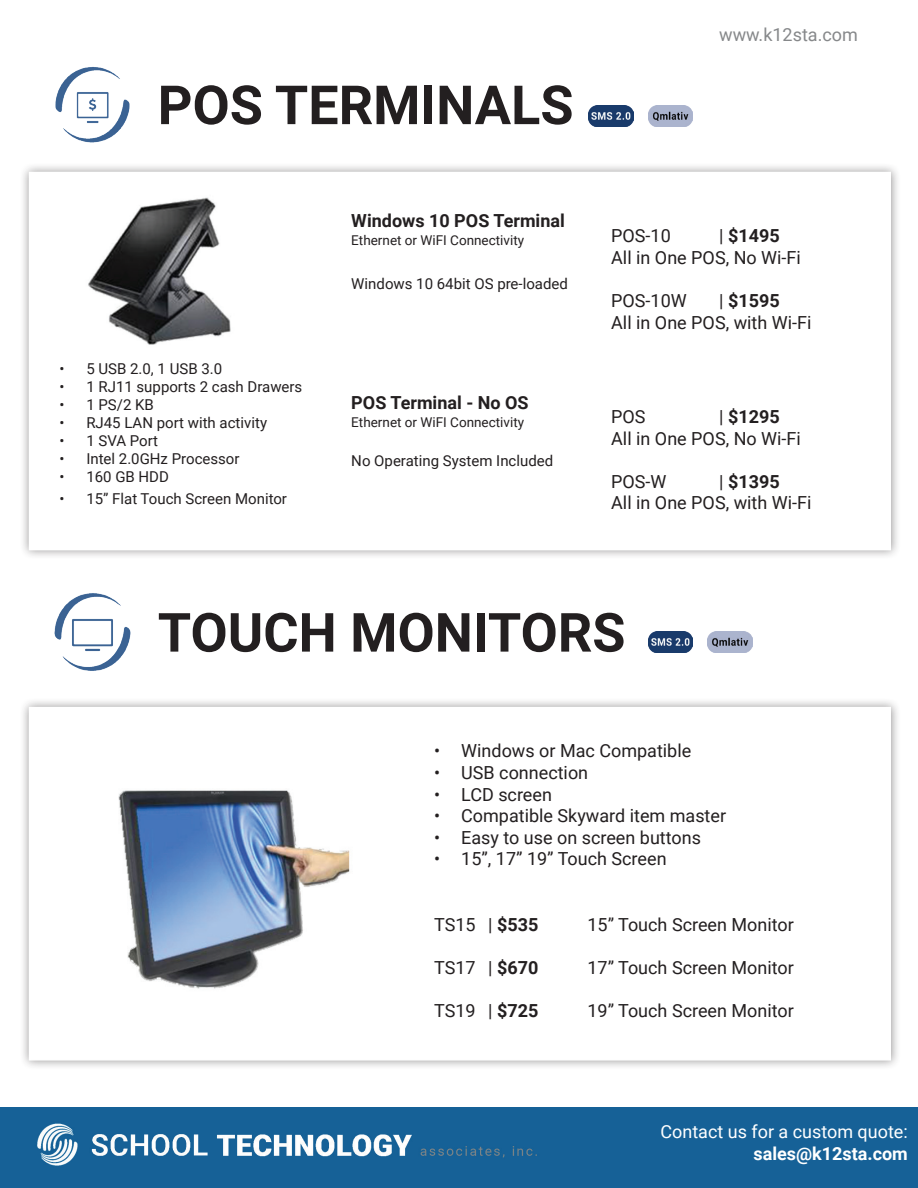
<style>
.page{position:relative;width:918px;height:1188px;background:#fff}
.page>*{position:absolute;margin:0;border:0;box-sizing:border-box;transform-origin:0 0}
.t1{font:700 54px "Roboto";color:#231f20}
.t2{font:18px/21.6px "Roboto";color:#231f20}
.t3{font:700 18px "Roboto";color:#231f20}
.t4{font:18px "Roboto";color:#fff}
.t5{font:700 18px "Roboto";color:#fff}
.t6{font:18px "Roboto";color:#86888a}
.t7{font:15px "Roboto";color:#231f20}
.t8{font:13.5px "Roboto";color:#231f20}
.s1{font-weight:700}
</style>
<div class="page">
<div style="left:19px;top:697px;width:882px;height:373px;background:#231f20;opacity:.47"></div>
<div style="left:29px;top:707px;width:862px;height:354px;background:#fff;border:2px solid #fff"></div>
<div style="left:19px;top:162px;width:882px;height:398px;background:#231f20;opacity:.47"></div>
<div style="left:29px;top:172px;width:862px;height:378px;background:#fff"></div>
<img style="left:55px;top:67px;width:75px;height:76px">
<img style="left:54px;top:593px;width:77px;height:78px">
<img style="left:88px;top:197px;width:143px;height:148px">
<img style="left:118px;top:790px;width:232px;height:199px">
<div style="left:0;top:1107px;width:918px;height:81px;background:#166197"></div>
<img style="left:707px;top:632px;width:45px;height:20px">
<img style="left:648px;top:632px;width:45px;height:20px">
<img style="left:648px;top:106px;width:45px;height:20px">
<img style="left:589px;top:106px;width:45px;height:20px">
<h1 class="t1" style="left:158px;top:67px;width:417px">POS TERMINALS</h1>
<p class="t7" style="left:59px;top:358px;width:164px">• 5 USB 2.0, 1 USB 3.0</p>
<p class="t7" style="left:59px;top:376px;width:245px">• 1 RJ11 supports 2 cash Drawers</p>
<p class="t7" style="left:59px;top:394px;width:96px">• 1 PS/2 KB</p>
<p class="t7" style="left:59px;top:412px;width:209px">• RJ45 LAN port with activity</p>
<p class="t7" style="left:59px;top:430px;width:100px">• 1 SVA Port</p>
<p class="t7" style="left:59px;top:448px;width:182px">• Intel 2.0GHz Processor</p>
<p class="t7" style="left:59px;top:466px;width:111px">• 160 GB HDD</p>
<p class="t7" style="left:59px;top:488px;width:229px">• 15” Flat Touch Screen Monitor</p>
<p class="t3" style="left:351px;top:208px;width:215px">Windows 10 POS Terminal</p>
<p class="t8" style="left:351px;top:231px;width:174px">Ethernet or WiFI Connectivity</p>
<p class="t7" style="left:351px;top:273px;width:218px">Windows 10 64bit OS pre-loaded</p>
<p class="t3" style="left:351px;top:390px;width:179px">POS Terminal - No OS</p>
<p class="t8" style="left:351px;top:413px;width:174px">Ethernet or WiFI Connectivity</p>
<p class="t7" style="left:351px;top:451px;width:203px">No Operating System Included</p>
<p class="t6" style="left:719px;top:22px;width:140px">www.k12sta.com</p>
<p class="t2" style="left:611px;top:224px;width:191px;text-indent:108px">| <span class="s1">$1495<br></span>All in One POS, No Wi-Fi</p>
<p class="t2" style="left:611px;top:289px;width:77px">POS-10W</p>
<p class="t2" style="left:611px;top:224px;width:61px">POS-10</p>
<p class="t2" style="left:611px;top:289px;width:202px;text-indent:108px">| <span class="s1">$1595<br></span>All in One POS, with Wi-Fi</p>
<p class="t2" style="left:611px;top:405px;width:191px;text-indent:108px">| <span class="s1">$1295<br></span>All in One POS, No Wi-Fi</p>
<p class="t2" style="left:611px;top:470px;width:57px">POS-W</p>
<p class="t2" style="left:611px;top:405px;width:36px">POS</p>
<p class="t2" style="left:611px;top:470px;width:202px;text-indent:108px">| <span class="s1">$1395<br></span>All in One POS, with Wi-Fi</p>
<h1 class="t1" style="left:158px;top:595px;width:469px">TOUCH MONITORS</h1>
<p class="t2" style="left:434px;top:739px;width:259px">• Windows or Mac Compatible</p>
<p class="t2" style="left:434px;top:761px;width:155px">• USB connection</p>
<p class="t2" style="left:434px;top:783px;width:119px">• LCD screen</p>
<p class="t2" style="left:434px;top:804px;width:293px">• Compatible Skyward item master</p>
<p class="t2" style="left:434px;top:826px;width:268px">• Easy to use on screen buttons</p>
<p class="t2" style="left:434px;top:847px;width:234px">• 15”, 17” 19” Touch Screen</p>
<p class="t2" style="left:434px;top:913px;width:106px">TS15 | <span class="s1">$535</span></p>
<p class="t2" style="left:588px;top:913px;width:208px">15” Touch Screen Monitor</p>
<p class="t2" style="left:434px;top:956px;width:106px">TS17 | <span class="s1">$670</span></p>
<p class="t2" style="left:588px;top:956px;width:208px">17” Touch Screen Monitor</p>
<p class="t2" style="left:434px;top:999px;width:106px">TS19 | <span class="s1">$725</span></p>
<p class="t2" style="left:588px;top:999px;width:208px">19” Touch Screen Monitor</p>
<p class="t4" style="left:661px;top:1119px;width:249px">Contact us for a custom quote:</p>
<p class="t5" style="left:753px;top:1141px;width:156px">sales@k12sta.com</p>
</div>
